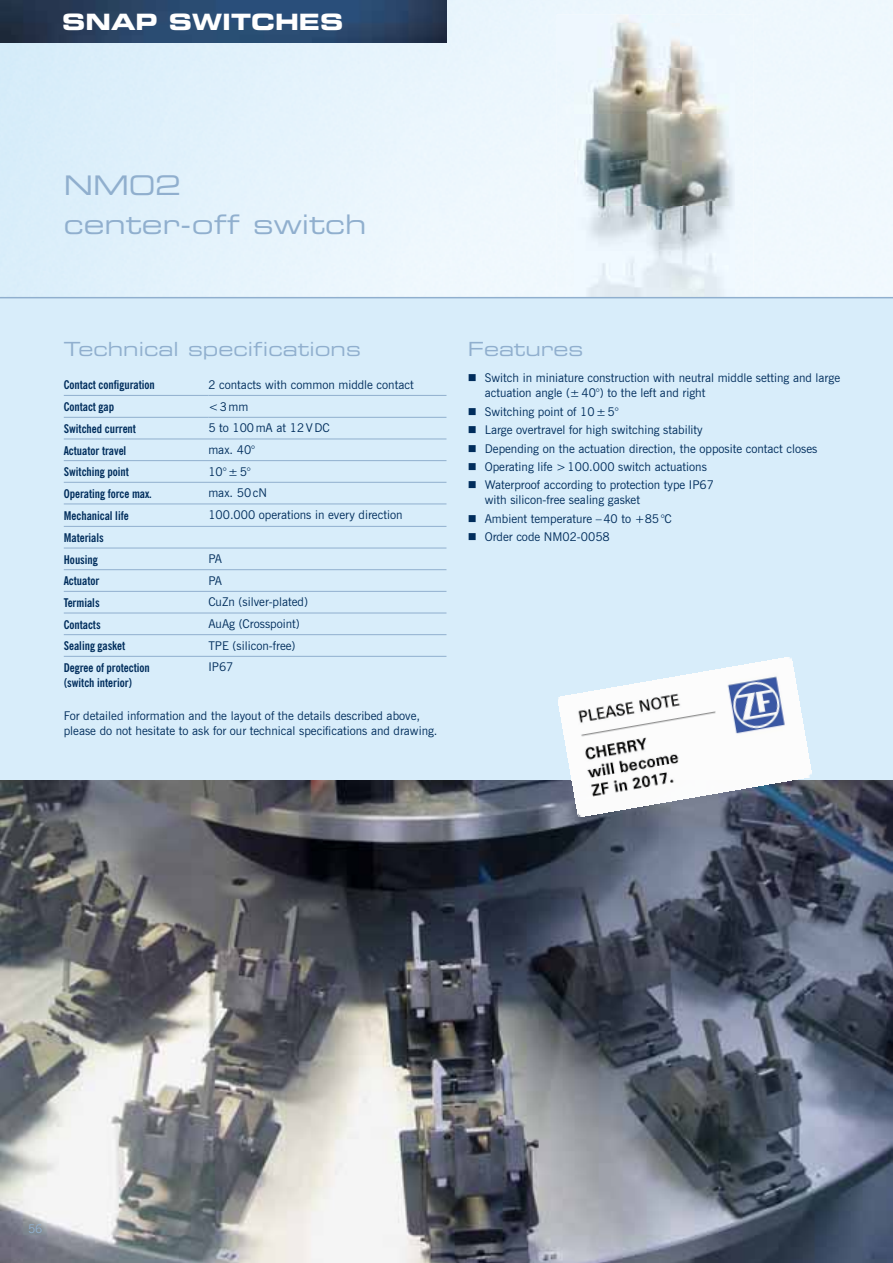
<style>
.page{position:relative;width:893px;height:1263px;background:#d8edfa}
.page>*{position:absolute;margin:0;border:0;box-sizing:border-box;transform-origin:0 0}
.t1{font:27px/39px "Eurostile Extended Two";color:#90afce}
.t2{font:22.5px "Eurostile Bold Extended Two";color:#fff}
.t3{font:19.5px "Eurostile Extended Two";color:#90afce}
.t4{font:12px/15px "News Gothic BT";color:#002d5c}
.t5{font:700 condensed 12px/21.6px "News Gothic BT";color:#002d5c}
.t6{font:12px "News Gothic BT";color:#90afce}
</style>
<div class="page">
<img style="left:118px;top:0;width:775px;height:297px">
<img style="left:0;top:0;width:446px;height:43px">
<hr style="left:208px;top:395px;width:238px;height:1px;background:#90afce">
<hr style="left:208px;top:417px;width:238px;height:1px;background:#90afce">
<hr style="left:64px;top:439px;width:382px;height:1px;background:#90afce">
<hr style="left:64px;top:460px;width:382px;height:1px;background:#90afce">
<hr style="left:64px;top:482px;width:382px;height:1px;background:#90afce">
<hr style="left:64px;top:504px;width:382px;height:1px;background:#90afce">
<hr style="left:64px;top:526px;width:382px;height:1px;background:#90afce">
<hr style="left:64px;top:548px;width:382px;height:1px;background:#90afce">
<hr style="left:64px;top:569px;width:382px;height:1px;background:#90afce">
<hr style="left:64px;top:591px;width:382px;height:1px;background:#90afce">
<hr style="left:64px;top:613px;width:382px;height:1px;background:#90afce">
<hr style="left:64px;top:634px;width:382px;height:1px;background:#90afce">
<hr style="left:64px;top:656px;width:382px;height:1px;background:#90afce">
<hr style="left:64px;top:395px;width:144px;height:1px;background:#90afce">
<hr style="left:64px;top:417px;width:144px;height:1px;background:#90afce">
<div style="left:557px;top:15px;width:197px;height:47px;background:#eef7fd"></div>
<div style="left:557px;top:62px;width:18px;height:235px;background:#eff8fd"></div>
<div style="left:734px;top:62px;width:20px;height:235px;background:#f0f8fd"></div>
<img style="left:575px;top:23px;width:159px;height:274px">
<img style="left:0;top:780px;width:893px;height:483px">
<hr style="left:0;top:297px;width:893px;height:1px;background:#90afce">
<img style="left:558px;top:657px;width:253px;height:159px">
<h2 class="t2" style="left:62px;top:14px;width:283px">SNAP SWITCHES</h2>
<h1 class="t1" style="left:64px;top:168px;width:304px">NM02<br>center-off switch</h1>
<h3 class="t3" style="left:64px;top:341px;width:299px">Technical specifications</h3>
<p class="t5" style="left:64px;top:375px;width:93px">Contact configuration</p>
<p class="t4" style="left:208px;top:378px;width:207px">2 contacts with common middle contact</p>
<p class="t5" style="left:64px;top:397px;width:52px">Contact gap</p>
<p class="t4" style="left:208px;top:400px;width:42px">&lt; 3 mm</p>
<p class="t5" style="left:64px;top:419px;width:74px">Switched current</p>
<p class="t4" style="left:208px;top:422px;width:123px">5 to 100 mA at 12 V DC</p>
<p class="t5" style="left:64px;top:440px;width:64px">Actuator travel</p>
<p class="t4" style="left:208px;top:443px;width:48px">max. 40°</p>
<p class="t5" style="left:64px;top:462px;width:67px">Switching point</p>
<p class="t4" style="left:208px;top:465px;width:44px">10° ± 5°</p>
<p class="t5" style="left:64px;top:483px;width:90px">Operating force max.</p>
<p class="t4" style="left:208px;top:487px;width:60px">max. 50 cN</p>
<p class="t5" style="left:64px;top:505px;width:66px">Mechanical life</p>
<p class="t4" style="left:208px;top:508px;width:196px">100.000 operations in every direction</p>
<p class="t5" style="left:64px;top:528px;width:41px">Materials<br>Housing</p>
<p class="t4" style="left:208px;top:552px;width:15px">PA</p>
<p class="t5" style="left:64px;top:571px;width:37px">Actuator</p>
<p class="t4" style="left:208px;top:574px;width:15px">PA</p>
<p class="t5" style="left:64px;top:592px;width:37px">Termials</p>
<p class="t4" style="left:208px;top:596px;width:101px">CuZn (silver-plated)</p>
<p class="t5" style="left:64px;top:614px;width:38px">Contacts</p>
<p class="t4" style="left:208px;top:617px;width:93px">AuAg (Crosspoint)</p>
<p class="t5" style="left:64px;top:636px;width:63px">Sealing gasket</p>
<p class="t4" style="left:208px;top:639px;width:89px">TPE (silicon-free)</p>
<p class="t5" style="left:64px;top:661px;width:88px;line-height:15px">Degree of protection (switch interior)</p>
<p class="t4" style="left:208px;top:661px;width:27px">IP67</p>
<p class="t4" style="left:64px;top:709px;width:375px">For detailed information and the layout of the details described above, please do not hesitate to ask for our technical specifications and drawing.</p>
<h3 class="t3" style="left:468px;top:341px;width:117px">Features</h3>
<p class="t4" style="left:485px;top:372px;width:357px;text-indent:-17px">■ Switch in miniature construction with neutral middle setting and large actuation angle (± 40°) to the left and right</p>
<p class="t4" style="left:468px;top:405px;width:153px">■ Switching point of 10 ± 5°</p>
<p class="t4" style="left:468px;top:423px;width:237px">■ Large overtravel for high switching stability</p>
<p class="t4" style="left:468px;top:442px;width:351px">■ Depending on the actuation direction, the opposite contact closes</p>
<p class="t4" style="left:468px;top:460px;width:241px">■ Operating life &gt; 100.000 switch actuations</p>
<p class="t4" style="left:485px;top:479px;width:231px;text-indent:-17px">■ Waterproof according to protection type IP67 with silicon-free sealing gasket</p>
<p class="t4" style="left:468px;top:512px;width:206px">■ Ambient temperature – 40 to +85 °C</p>
<p class="t4" style="left:468px;top:530px;width:144px">■ Order code NM02-0058</p>
<p class="t6" style="left:28px;top:1224px;width:16px">56</p>
</div>
